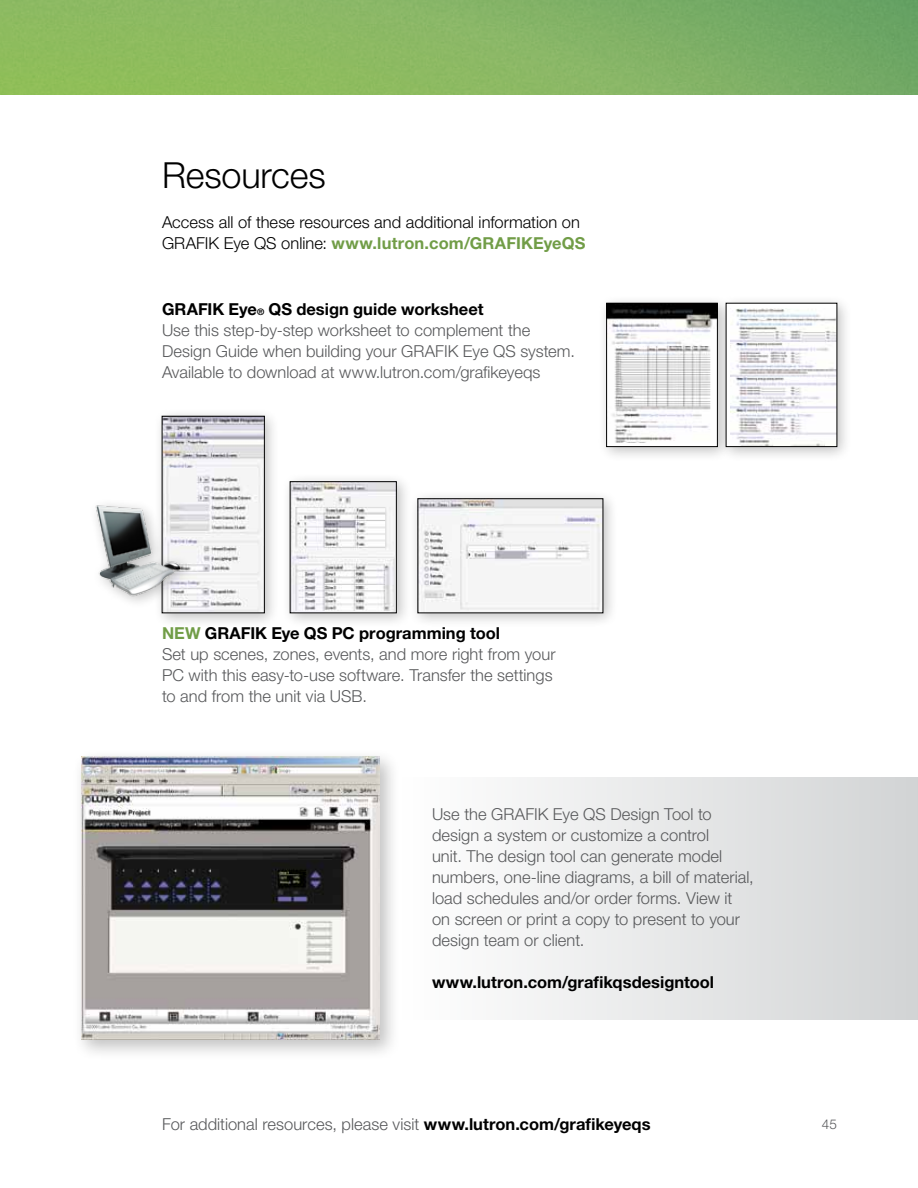
<style>
.page{position:relative;width:918px;height:1188px;background:#fff}
.page>*{position:absolute;margin:0;border:0;box-sizing:border-box;transform-origin:0 0}
.t1{font:300 36px "Helvetica Neue LT Std";letter-spacing:-.005em;color:#000}
.t2{font:300 16.5px/21px "Helvetica Neue LT Std";color:#58595b}
.t3{font:300 16.5px/21px "Helvetica Neue LT Std";color:#000}
.t4{font:700 16.5px "Helvetica Neue LT Std";color:#000}
.t5{font:300 13.5px "Helvetica Neue LT Std";color:#58595b}
.s1{font-weight:700;color:#719d47}
.s2{font-weight:700;color:#000}
.s3{font-weight:700;font-size:9px;color:#000}
</style>
<div class="page">
<div style="left:0;top:0;width:918px;height:94px;background:linear-gradient(to right,#96c15e,#74a968)"></div>
<div style="left:598px;top:295px;width:135px;height:167px;background:#000;opacity:.25"></div>
<img style="left:609px;top:305px;width:106px;height:138px">
<div style="left:607px;top:303px;width:110px;height:144px;border:1px solid #000"></div>
<div style="left:718px;top:295px;width:135px;height:167px;background:#000;opacity:.25"></div>
<div style="left:726px;top:303px;width:111px;height:144px;background:#fff"></div>
<img style="left:730px;top:309px;width:105px;height:136px">
<div style="left:153px;top:407px;width:127px;height:222px;background:#000;opacity:.25"></div>
<img style="left:164px;top:418px;width:99px;height:193px">
<div style="left:162px;top:416px;width:103px;height:197px;border:1px solid #000"></div>
<div style="left:281px;top:473px;width:131px;height:155px;background:#000;opacity:.25"></div>
<img style="left:292px;top:483px;width:103px;height:128px">
<div style="left:290px;top:481px;width:107px;height:132px;border:1px solid #000"></div>
<div style="left:409px;top:490px;width:210px;height:139px;background:#000;opacity:.25"></div>
<img style="left:420px;top:500px;width:181px;height:111px">
<div style="left:418px;top:498px;width:185px;height:115px;border:1px solid #000"></div>
<img style="left:95px;top:474px;width:104px;height:155px">
<svg style="left:516px;top:777px;width:402px;height:243px;fill:#e3e4e5"></svg>
<div style="left:72px;top:748px;width:329px;height:313px;background:#000;opacity:.25"></div>
<img style="left:81px;top:757px;width:298px;height:283px">
<h1 class="t1" style="left:162px;top:153px;width:165px">Resources</h1>
<p class="t3" style="left:162px;top:211px;width:425px">Access all of these resources and additional information on<br>GRAFIK Eye QS online: <span class="s1">www.lutron.com/GRAFIKEyeQS</span></p>
<p class="t2" style="left:162px;top:298px;width:415px"><span class="s2">GRAFIK Eye</span><span class="s3">®</span> <span class="s2">QS design guide worksheet<br></span>Use this step-by-step worksheet to complement the Design Guide when building your GRAFIK Eye QS system.<br>Available to download at www.lutron.com/grafikeyeqs</p>
<p class="t2" style="left:162px;top:622px;width:395px"><span class="s1">NEW</span> <span class="s2">GRAFIK Eye QS PC programming tool<br></span>Set up scenes, zones, events, and more right from your PC with this easy-to-use software. Transfer the settings to and from the unit via USB.</p>
<p class="t2" style="left:432px;top:804px;width:323px">Use the GRAFIK Eye QS Design Tool to design a system or customize a control<br>unit. The design tool can generate model numbers, one-line diagrams, a bill of material, load schedules and/or order forms. View it on screen or print a copy to present to your design team or client.</p>
<p class="t4" style="left:432px;top:972px;width:284px">www.lutron.com/grafikqsdesigntool</p>
<p class="t2" style="left:162px;top:1113px;width:490px">For additional resources, please visit <span class="s2">www.lutron.com/grafikeyeqs</span></p>
<p class="t5" style="left:822px;top:1116px;width:17px">45</p>
</div>
